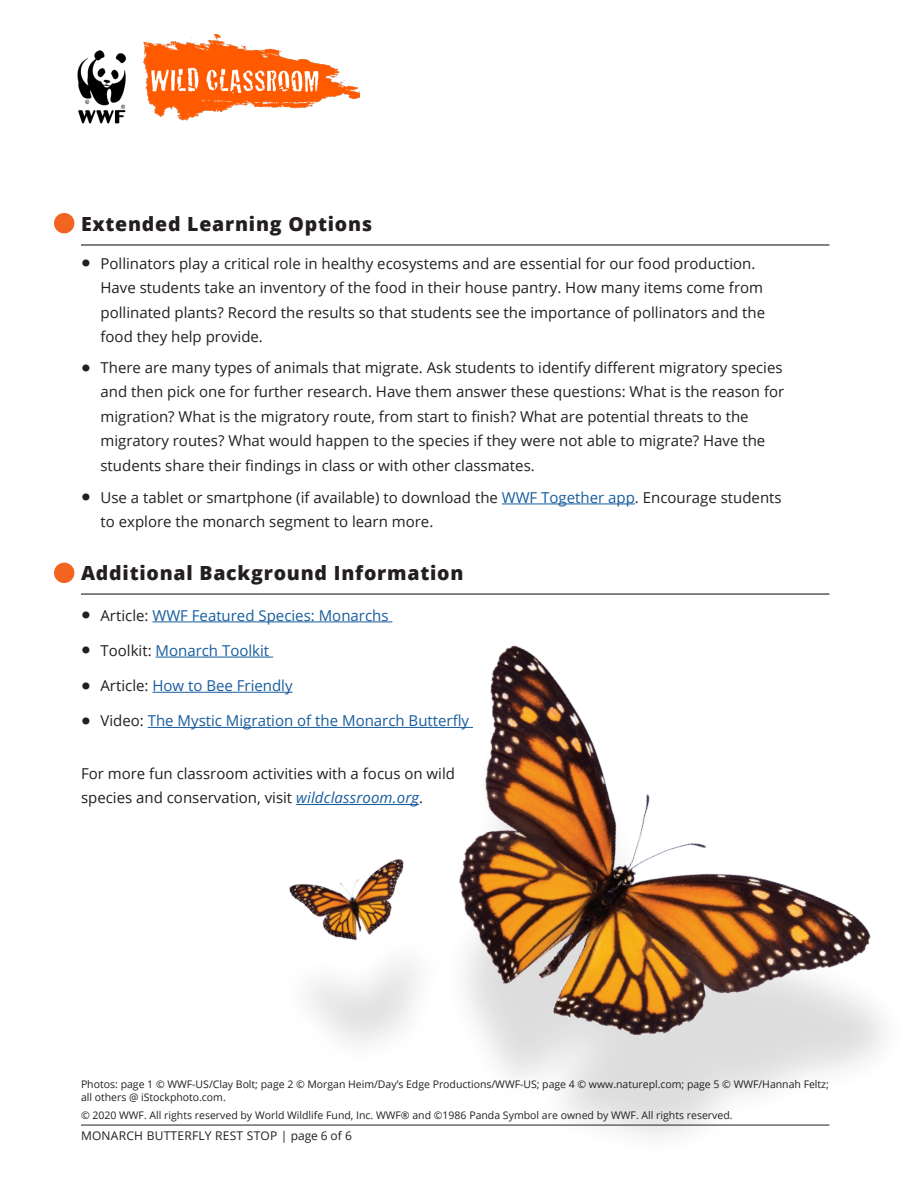
<style>
.page{position:relative;width:918px;height:1188px;background:#fff}
.page>*{position:absolute;margin:0;border:0;box-sizing:border-box;transform-origin:0 0}
.SECTION_TITLE{font:800 19.5px "Open Sans";letter-spacing:.04em;color:#231f20}
.Bullet_lists{font:15px/24.3px "Open Sans";color:#231f20}
.Bullet_lists_first_b{font:15px "Open Sans";color:#175d9e}
.Bullet_lists_first_b-2{font:15px "Open Sans";color:#231f20}
.t1{font:12px "Open Sans";letter-spacing:.02em;color:#231f20}
.captions{font:10.5px/13.5px "Open Sans";color:#231f20}
.s1{font-family:"Univers LT Std";font-weight:100;font-stretch:ultra-condensed;font-size:19.5px}
.s2{color:#175d9e}
.s3{font-family:"Univers LT Std";font-weight:100;font-stretch:ultra-condensed;font-size:19.5px;color:#231f20}
.s4{color:#231f20}
.s5{font-style:italic;color:#175d9e}
</style>
<div class="page">
<hr style="left:81px;top:1125px;width:748px;height:1px;background:#231f20">
<div style="left:442px;top:712px;width:469px;height:448px;background:#231f20;opacity:.15"></div>
<img style="left:392px;top:645px;width:519px;height:465px">
<div style="left:276px;top:932px;width:170px;height:137px;background:#231f20;opacity:.15"></div>
<img style="left:284px;top:820px;width:147px;height:143px">
<hr style="left:81px;top:244px;width:748px;height:2px;background:#231f20">
<hr style="left:502px;top:504px;width:133px;height:1px;background:#175d9e">
<hr style="left:81px;top:593px;width:748px;height:2px;background:#231f20">
<hr style="left:152px;top:622px;width:240px;height:1px;background:#175d9e">
<hr style="left:156px;top:657px;width:117px;height:1px;background:#175d9e">
<hr style="left:152px;top:692px;width:141px;height:1px;background:#175d9e">
<hr style="left:148px;top:727px;width:325px;height:1px;background:#175d9e">
<hr style="left:296px;top:804px;width:123px;height:1px;background:#175d9e">
<div style="left:54px;top:213px;width:20px;height:20px;background:#f36421;border-radius:50%"></div>
<div style="left:54px;top:563px;width:20px;height:20px;background:#f36421;border-radius:50%"></div>
<img style="left:77px;top:35px;width:283px;height:89px">
<p class="SECTION_TITLE" style="left:81px;top:209px;width:293px">Extended Learning Options</p>
<p class="Bullet_lists" style="left:100px;top:251px;width:666px;text-indent:-20px"><span class="s1">•</span> Pollinators play a critical role in healthy ecosystems and are essential for our food production.<br>Have students take an inventory of the food in their house pantry. How many items come from pollinated plants? Record the results so that students see the importance of pollinators and the food they help provide.</p>
<p class="Bullet_lists" style="left:100px;top:355px;width:685px;text-indent:-20px"><span class="s1">•</span> There are many types of animals that migrate. Ask students to identify different migratory species and then pick one for further research. Have them answer these questions: What is the reason for migration? What is the migratory route, from start to finish? What are potential threats to the migratory routes? What would happen to the species if they were not able to migrate? Have the students share their findings in class or with other classmates.</p>
<p class="Bullet_lists" style="left:100px;top:485px;width:683px;text-indent:-20px"><span class="s1">•</span> Use a tablet or smartphone (if available) to download the <span class="s2">WWF Together app</span>. Encourage students to explore the monarch segment to learn more.</p>
<p class="SECTION_TITLE" style="left:81px;top:558px;width:384px">Additional Background Information</p>
<p class="Bullet_lists_first_b" style="left:81px;top:605px;width:309px"><span class="s3">•</span> <span class="s4">Article:</span> WWF Featured Species: Monarchs</p>
<p class="Bullet_lists_first_b" style="left:81px;top:640px;width:190px"><span class="s3">•</span> <span class="s4">Toolkit:</span> Monarch Toolkit</p>
<p class="Bullet_lists_first_b" style="left:81px;top:675px;width:213px"><span class="s3">•</span> <span class="s4">Article:</span> How to Bee Friendly</p>
<p class="Bullet_lists_first_b" style="left:81px;top:711px;width:390px"><span class="s3">•</span> <span class="s4">Video:</span> The Mystic Migration of the Monarch Butterfly</p>
<p class="Bullet_lists_first_b-2" style="left:81px;top:763px;width:376px">For more fun classroom activities with a focus on wild</p>
<p class="Bullet_lists_first_b-2" style="left:81px;top:788px;width:344px">species and conservation, visit <span class="s5">wildclassroom.org</span>.</p>
<p class="captions" style="left:81px;top:1077px;width:749px">Photos: page 1 © WWF-US/Clay Bolt; page 2 © Morgan Heim/Day’s Edge Productions/WWF-US; page 4 © www.naturepl.com; page 5 © WWF/Hannah Feltz; all others @ iStockphoto.com.</p>
<p class="captions" style="left:81px;top:1108px;width:653px">© 2020 WWF. All rights reserved by World Wildlife Fund, Inc. WWF® and ©1986 Panda Symbol are owned by WWF. All rights reserved.</p>
<p class="t1" style="left:81px;top:1128px;width:272px">MONARCH BUTTERFLY REST STOP | page 6 of 6</p>
</div>
